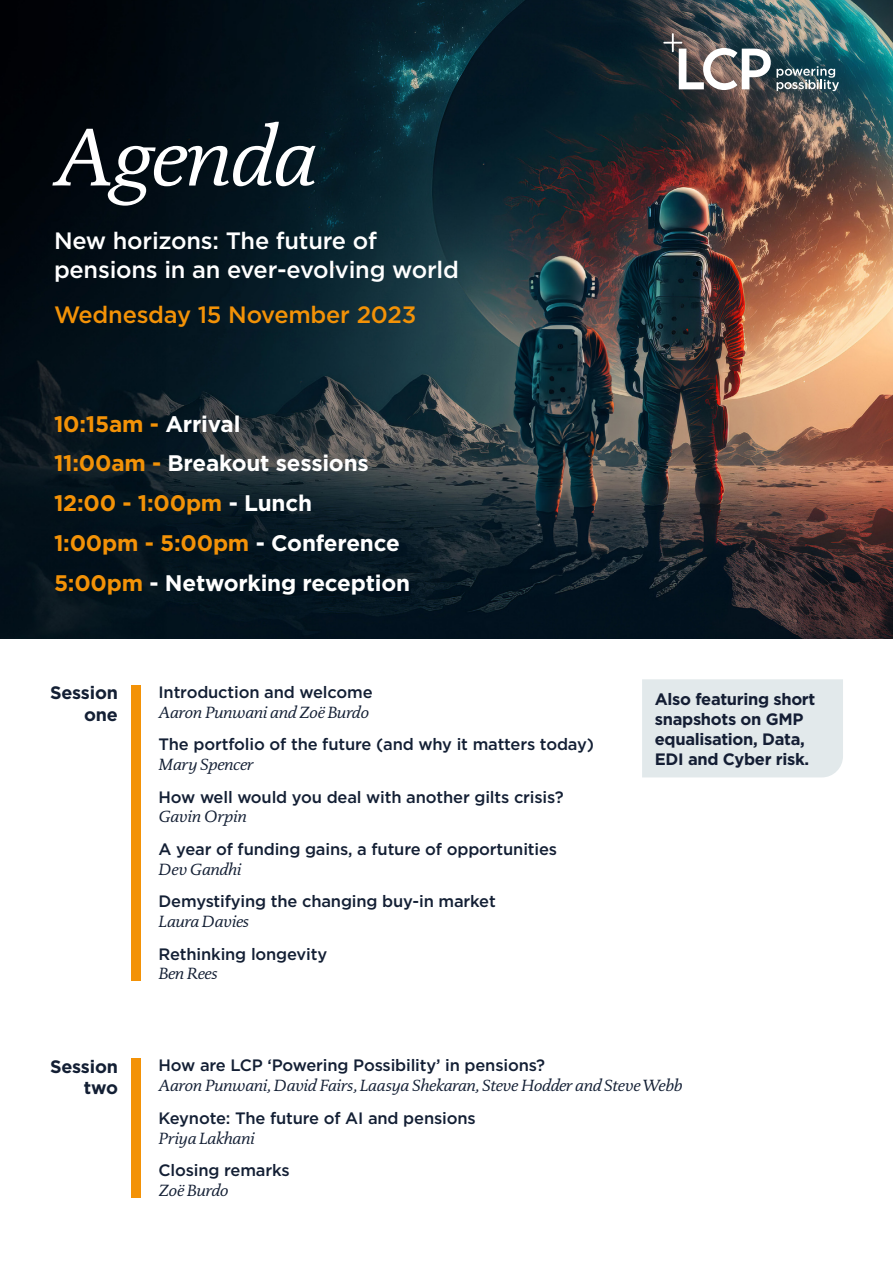
<style>
.page{position:relative;width:893px;height:1263px;background:#fff}
.page>*{position:absolute;margin:0;border:0;box-sizing:border-box;transform-origin:0 0}
.t1{font:italic 83.1px "DTL Documenta TOT";letter-spacing:-.025em;color:#fff}
.t2{font:500 23.7px/28.3px "Gotham";letter-spacing:-.01em;color:#fff}
.t3{font:500 23.7px "Gotham";letter-spacing:-.01em;color:#f39207}
.t4{font:700 22.5px/39.8px "Gotham";letter-spacing:-.01em;color:#fff}
.t5{font:700 18px/21.6px "Gotham";letter-spacing:-.01em;color:#131f34;text-align:right}
.t6{font:500 16.5px "Gotham";letter-spacing:-.01em;color:#131f34}
.t7{font:italic 16.5px "DTL Documenta TOT";letter-spacing:-.02em;color:#131f34}
.t8{font:700 16.5px/19.8px "Gotham";letter-spacing:-.02em;color:#141e34}
.s1{color:#f39207}
</style>
<div class="page">
<img style="left:0;top:0;width:893px;height:639px">
<svg style="left:777px;top:66px;width:62px;height:25px;background:#627981"></svg>
<svg style="left:663px;top:33px;width:108px;height:57px"></svg>
<div style="left:131px;top:685px;width:10px;height:296px;background:#f39207"></div>
<div style="left:131px;top:1058px;width:10px;height:140px;background:#f39207"></div>
<div style="left:642px;top:679px;width:201px;height:98px;background:#e2e9eb"></div>
<h1 class="t1" style="left:54px;top:107px;width:265px">Agenda</h1>
<h2 class="t2" style="left:54px;top:226px;width:406px">New horizons: The future of pensions in an ever-evolving world</h2>
<h2 class="t3" style="left:54px;top:299px;width:364px">Wednesday 15 November 2023</h2>
<h3 class="t4" style="left:54px;top:404px;width:358px"><span class="s1">10:15am -</span> Arrival<br><span class="s1">11:00am -</span> Breakout sessions<br><span class="s1">12:00 - 1:00pm</span> - Lunch<br><span class="s1">1:00pm - 5:00pm</span> - Conference<br><span class="s1">5:00pm</span> - Networking reception</h3>
<p class="t5" style="left:50px;top:682px;width:69px">Session one</p>
<p class="t6" style="left:159px;top:681px;width:216px">Introduction and welcome</p>
<p class="t7" style="left:159px;top:702px;width:212px">Aaron Punwani and Zoë Burdo</p>
<p class="t6" style="left:159px;top:733px;width:437px">The portfolio of the future (and why it matters today)</p>
<p class="t7" style="left:159px;top:754px;width:96px">Mary Spencer</p>
<p class="t6" style="left:159px;top:786px;width:406px">How well would you deal with another gilts crisis?</p>
<p class="t7" style="left:159px;top:807px;width:90px">Gavin Orpin</p>
<p class="t6" style="left:159px;top:838px;width:400px">A year of funding gains, a future of opportunities</p>
<p class="t7" style="left:159px;top:859px;width:84px">Dev Gandhi</p>
<p class="t6" style="left:159px;top:891px;width:339px">Demystifying the changing buy-in market</p>
<p class="t7" style="left:159px;top:911px;width:92px">Laura Davies</p>
<p class="t6" style="left:159px;top:943px;width:170px">Rethinking longevity</p>
<p class="t7" style="left:159px;top:964px;width:60px">Ben Rees</p>
<p class="t8" style="left:655px;top:689px;width:162px">Also featuring short snapshots on GMP equalisation, Data,<br>EDI and Cyber risk.</p>
<p class="t5" style="left:50px;top:1055px;width:69px">Session two</p>
<p class="t6" style="left:159px;top:1055px;width:388px">How are LCP ‘Powering Possibility’ in pensions?</p>
<p class="t7" style="left:159px;top:1076px;width:526px">Aaron Punwani, David Fairs, Laasya Shekaran, Steve Hodder and Steve Webb</p>
<p class="t6" style="left:159px;top:1107px;width:319px">Keynote: The future of AI and pensions</p>
<p class="t7" style="left:159px;top:1128px;width:98px">Priya Lakhani</p>
<p class="t6" style="left:159px;top:1159px;width:133px">Closing remarks</p>
<p class="t7" style="left:159px;top:1180px;width:72px">Zoë Burdo</p>
</div>
